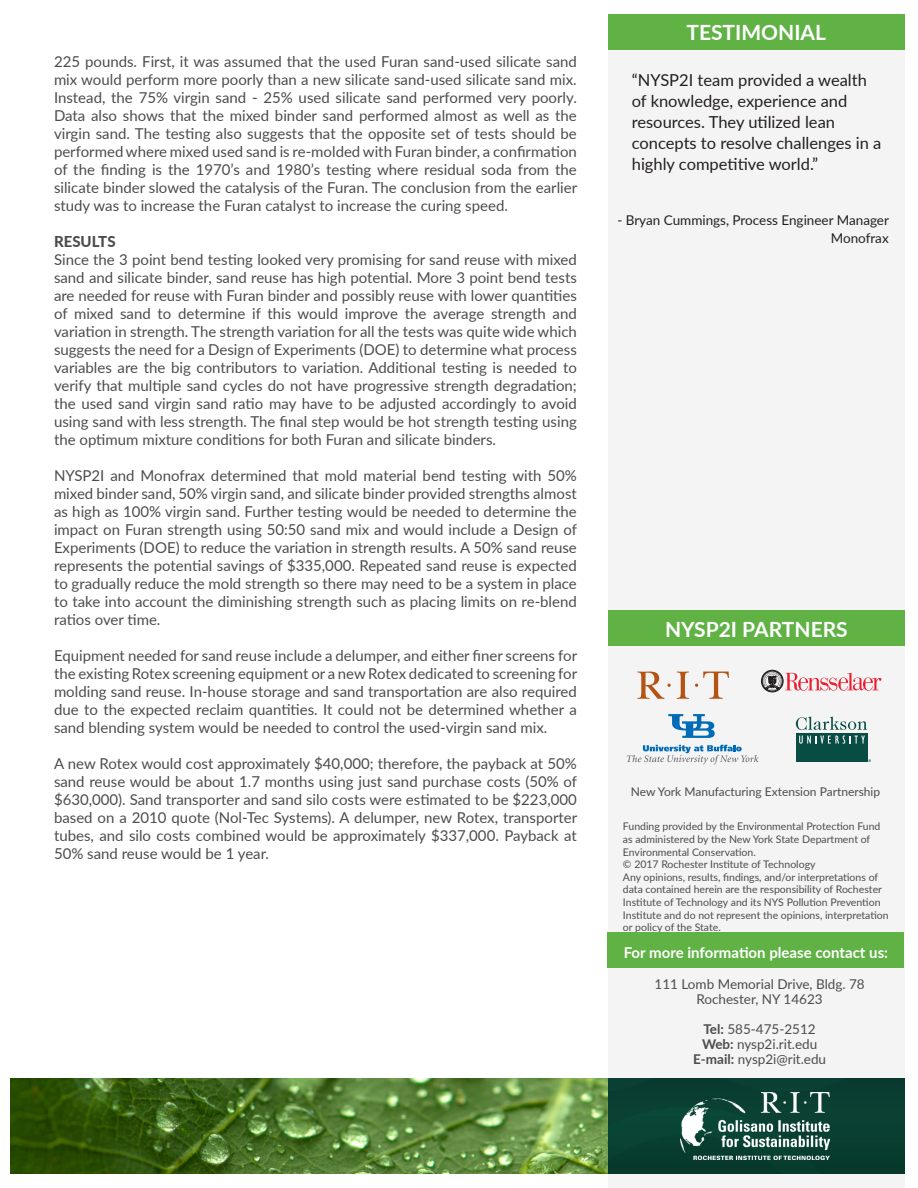
<style>
.page{position:relative;width:918px;height:1188px;background:#fff}
.page>*{position:absolute;margin:0;border:0;box-sizing:border-box;transform-origin:0 0}
.t1{font:700 21px "Lato";color:#fff}
.Testimonial{font:16.5px/21px "Lato";color:#231f20}
.Body_Text{font:15px/18px "Lato";color:#4b4c4d;text-align:justify}
.t2{font:700 15px "Lato";color:#fff}
.Body_Text-2{font:800 15px "Lato";color:#4b4c4d}
.t3{font:13.5px "Lato";color:#4b4c4d}
.Body_Text-3{font:13.5px "Lato";color:#231f20}
.t4{font:12px "Lato";color:#4b4c4d}
.t5{font:10.5px/12.6px "Lato";color:#4b4c4d}
.s1{font-weight:700}
</style>
<div class="page">
<div style="left:609px;top:14px;width:296px;height:1174px;background:#f4f4f4"></div>
<div style="left:609px;top:14px;width:296px;height:36px;background:#60b245"></div>
<svg style="left:668px;top:714px;width:47px;height:24px"></svg>
<svg style="left:627px;top:745px;width:132px;height:19px"></svg>
<div style="left:796px;top:734px;width:71px;height:28px;background:#084d43"></div>
<svg style="left:796px;top:717px;width:71px;height:27px"></svg>
<div style="left:761px;top:670px;width:23px;height:22px;border:1px solid #231f20;border-radius:50%"></div>
<div style="left:762px;top:671px;width:21px;height:21px;border:1px solid #231f20;border-radius:50%"></div>
<svg style="left:763px;top:672px;width:118px;height:19px"></svg>
<div style="left:608px;top:610px;width:296px;height:36px;background:#60b245"></div>
<svg style="left:677px;top:672px;width:12px;height:27px"></svg>
<svg style="left:637px;top:672px;width:34px;height:27px"></svg>
<svg style="left:695px;top:672px;width:34px;height:27px"></svg>
<img style="left:11px;top:1078px;width:597px;height:96px">
<div style="left:607px;top:933px;width:296px;height:35px;background:#60b245"></div>
<div style="left:608px;top:1078px;width:296px;height:96px;background:#093d31"></div>
<img style="left:681px;top:1093px;width:148px;height:66px">
<p class="Body_Text" style="left:54px;top:52px;width:525px">225 pounds. First, it was assumed that the used Furan sand-used silicate sand mix would perform more poorly than a new silicate sand-used silicate sand mix.<br>Instead, the 75% virgin sand - 25% used silicate sand performed very poorly.<br>Data also shows that the mixed binder sand performed almost as well as the virgin sand. The testing also suggests that the opposite set of tests should be performed where mixed used sand is re-molded with Furan binder, a confirmation of the finding is the 1970’s and 1980’s testing where residual soda from the silicate binder slowed the catalysis of the Furan. The conclusion from the earlier study was to increase the Furan catalyst to increase the curing speed.</p>
<p class="Body_Text-2" style="left:54px;top:230px;width:63px">RESULTS</p>
<p class="Body_Text" style="left:54px;top:250px;width:524px">Since the 3 point bend testing looked very promising for sand reuse with mixed sand and silicate binder, sand reuse has high potential. More 3 point bend tests are needed for reuse with Furan binder and possibly reuse with lower quantities of mixed sand to determine if this would improve the average strength and variation in strength. The strength variation for all the tests was quite wide which suggests the need for a Design of Experiments (DOE) to determine what process variables are the big contributors to variation. Additional testing is needed to verify that multiple sand cycles do not have progressive strength degradation; the used sand virgin sand ratio may have to be adjusted accordingly to avoid using sand with less strength. The final step would be hot strength testing using the optimum mixture conditions for both Furan and silicate binders.</p>
<p class="Body_Text" style="left:54px;top:466px;width:525px">NYSP2I and Monofrax determined that mold material bend testing with 50% mixed binder sand, 50% virgin sand, and silicate binder provided strengths almost as high as 100% virgin sand. Further testing would be needed to determine the impact on Furan strength using 50:50 sand mix and would include a Design of Experiments (DOE) to reduce the variation in strength results. A 50% sand reuse represents the potential savings of $335,000. Repeated sand reuse is expected to gradually reduce the mold strength so there may need to be a system in place to take into account the diminishing strength such as placing limits on re-blend ratios over time.</p>
<p class="Body_Text" style="left:54px;top:646px;width:525px">Equipment needed for sand reuse include a delumper, and either finer screens for the existing Rotex screening equipment or a new Rotex dedicated to screening for molding sand reuse. In-house storage and sand transportation are also required due to the expected reclaim quantities. It could not be determined whether a sand blending system would be needed to control the used-virgin sand mix.</p>
<p class="Body_Text" style="left:54px;top:754px;width:525px">A new Rotex would cost approximately $40,000; therefore, the payback at 50% sand reuse would be about 1.7 months using just sand purchase costs (50% of $630,000). Sand transporter and sand silo costs were estimated to be $223,000 based on a 2010 quote (Nol-Tec Systems). A delumper, new Rotex, transporter tubes, and silo costs combined would be approximately $337,000. Payback at 50% sand reuse would be 1 year.</p>
<p class="t1" style="left:686px;top:17px;width:141px">TESTIMONIAL</p>
<p class="Testimonial" style="left:632px;top:69px;width:251px">“NYSP2I team provided a wealth of knowledge, experience and resources. They utilized lean concepts to resolve challenges in a highly competitive world.”</p>
<p class="Body_Text-3" style="left:617px;top:210px;width:273px">- Bryan Cummings, Process Engineer Manager</p>
<p class="Body_Text-3" style="left:831px;top:228px;width:59px">Monofrax</p>
<p class="t1" style="left:665px;top:614px;width:184px">NYSP2I PARTNERS</p>
<p class="t4" style="left:631px;top:783px;width:251px">New York Manufacturing Extension Partnership</p>
<p class="t5" style="left:623px;top:820px;width:259px">Funding provided by the Environmental Protection Fund as administered by the New York State Department of<br>Environmental Conservation.</p>
<p class="t5" style="left:623px;top:858px;width:194px">© 2017 Rochester Institute of Technology</p>
<p class="t5" style="left:623px;top:870px;width:267px">Any opinions, results, findings, and/or interpretations of data contained herein are the responsibility of Rochester Institute of Technology and its NYS Pollution Prevention Institute and do not represent the opinions, interpretation or policy of the State.</p>
<p class="t2" style="left:624px;top:941px;width:266px">For more information please contact us:</p>
<p class="t3" style="left:655px;top:974px;width:212px">111 Lomb Memorial Drive, Bldg. 78</p>
<p class="t3" style="left:697px;top:989px;width:128px">Rochester, NY 14623</p>
<p class="t3" style="left:704px;top:1019px;width:114px"><span class="s1">Tel:</span> 585-475-2512</p>
<p class="t3" style="left:702px;top:1034px;width:117px"><span class="s1">Web:</span> nysp2i.rit.edu</p>
<p class="t3" style="left:693px;top:1049px;width:135px"><span class="s1">E-mail:</span> nysp2i@rit.edu</p>
</div>
